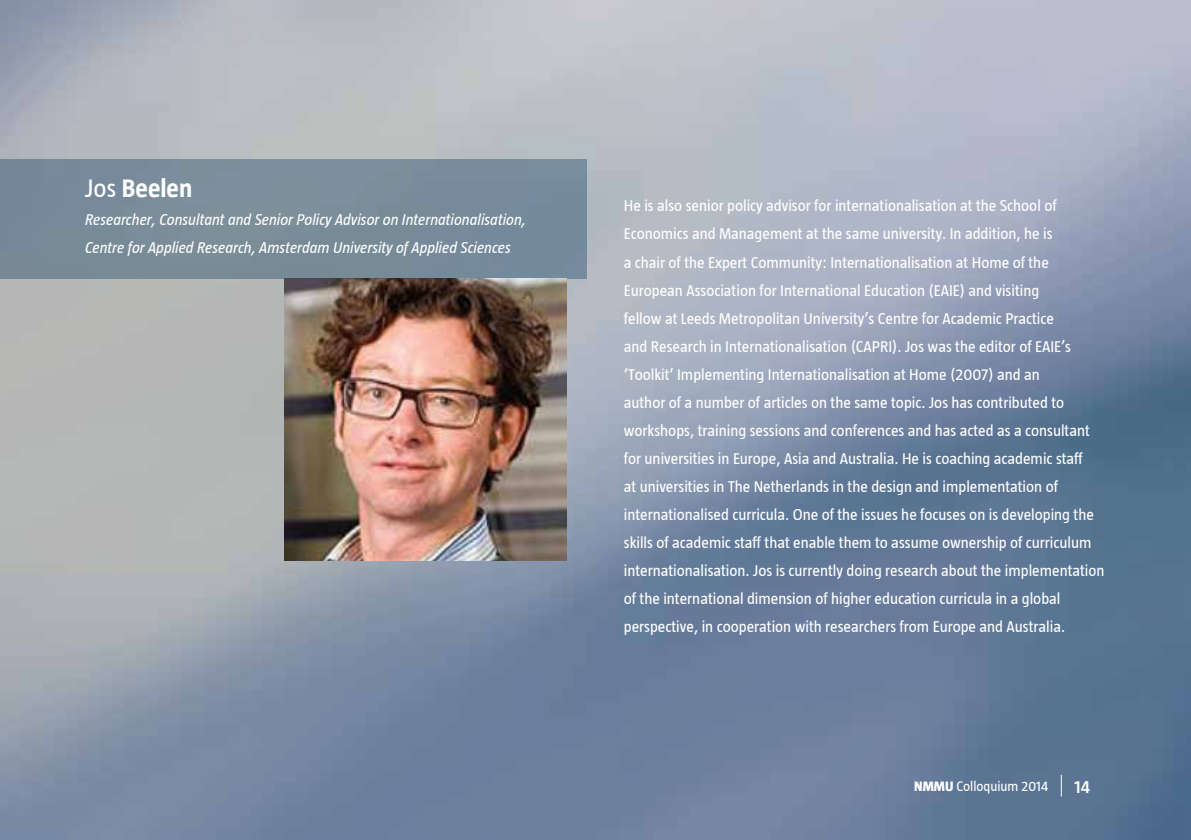
<style>
.page{position:relative;width:1191px;height:840px;background:#fff}
.page>*{position:absolute;margin:0;border:0;box-sizing:border-box;transform-origin:0 0}
.t1{font:700 26px "Taz";color:#fff}
.t2{font:600 18px "Taz";color:#fff}
.t3{font:16px/28px "Taz";color:#fff}
.t4{font:italic 16px/28px "Taz";color:#fff}
.t5{font:14px "Taz";color:#fff}
.s1{font-weight:400}
.s2{font-weight:800}
</style>
<div class="page">
<img style="left:0;top:0;width:1191px;height:839px">
<div style="left:0;top:158px;width:587px;height:120px;background:#778b9b"></div>
<img style="left:285px;top:278px;width:281px;height:282px">
<svg style="left:1061px;top:774px;width:1px;height:22px"></svg>
<h1 class="t1" style="left:85px;top:174px;width:109px"><span class="s1">Jos</span> Beelen</h1>
<p class="t4" style="left:85px;top:205px;width:442px">Researcher, Consultant and Senior Policy Advisor on Internationalisation,<br>Centre for Applied Research, Amsterdam University of Applied Sciences</p>
<p class="t3" style="left:624px;top:192px;width:482px">He is also senior policy advisor for internationalisation at the School of Economics and Management at the same university. In addition, he is<br>a chair of the Expert Community: Internationalisation at Home of the European Association for International Education (EAIE) and visiting<br>fellow at Leeds Metropolitan University’s Centre for Academic Practice<br>and Research in Internationalisation (CAPRI). Jos was the editor of EAIE’s ‘Toolkit’ Implementing Internationalisation at Home (2007) and an<br>author of a number of articles on the same topic. Jos has contributed to workshops, training sessions and conferences and has acted as a consultant for universities in Europe, Asia and Australia. He is coaching academic staff<br>at universities in The Netherlands in the design and implementation of internationalised curricula. One of the issues he focuses on is developing the skills of academic staff that enable them to assume ownership of curriculum internationalisation. Jos is currently doing research about the implementation of the international dimension of higher education curricula in a global perspective, in cooperation with researchers from Europe and Australia.</p>
<p class="t5" style="left:914px;top:778px;width:135px"><span class="s2">NMMU</span> Colloquium 2014</p>
<p class="t2" style="left:1074px;top:776px;width:17px">14</p>
</div>
